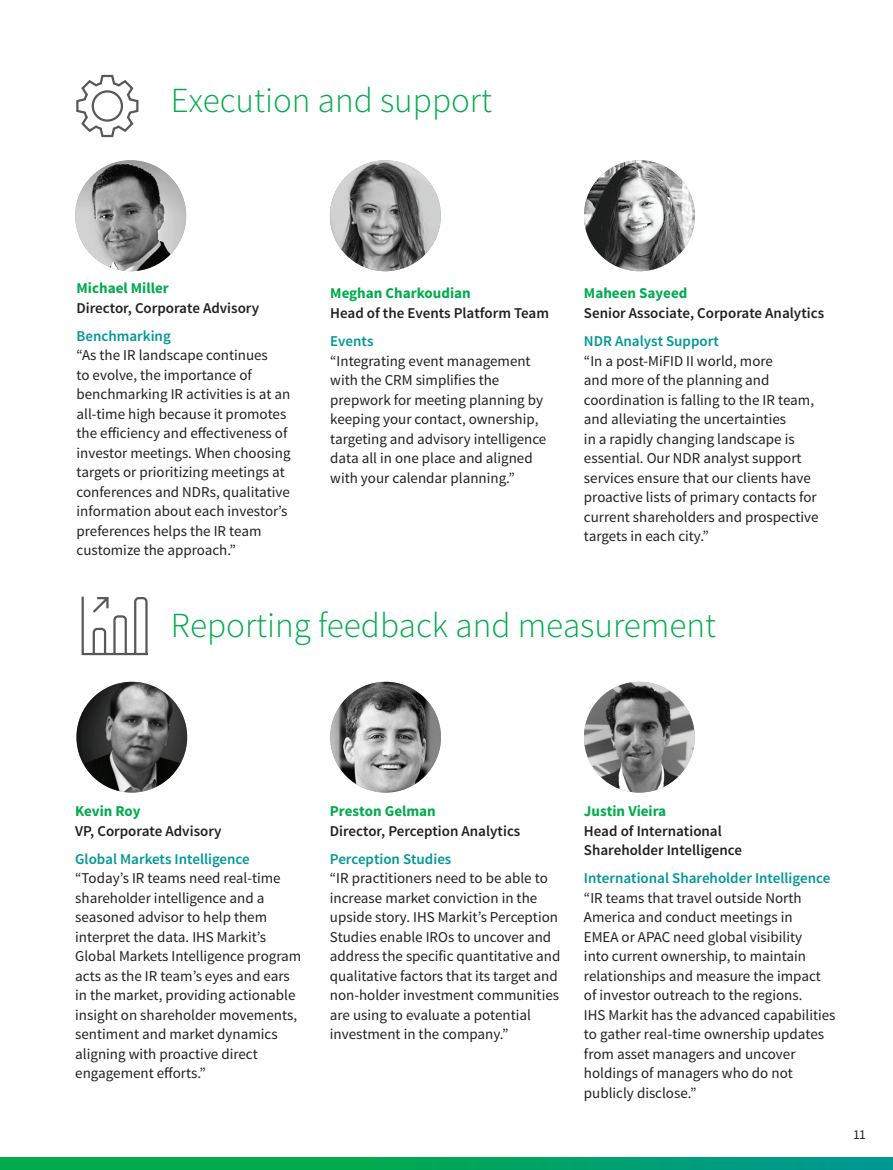
<style>
.page{position:relative;width:893px;height:1170px;background:#fff}
.page>*{position:absolute;margin:0;border:0;box-sizing:border-box;transform-origin:0 0}
.t1{font:300 35.1px "Source Sans Pro";color:#00ab4d}
.t2{font:15px/19.5px "Source Sans Pro";color:#231f20}
.t3{font:600 15px/19.5px "Source Sans Pro";color:#231f20}
.t4{font:600 15px "Source Sans Pro";color:#009696}
.t5{font:700 15px "Source Sans Pro";color:#00ab4d}
.t6{font:13.5px "Source Sans Pro";color:#231f20}
</style>
<div class="page">
<svg style="left:0;top:1157px;width:893px;height:12px;background:#00a462"></svg>
<img style="left:75px;top:160px;width:111px;height:111px;border-radius:55px">
<img style="left:330px;top:160px;width:111px;height:111px;border-radius:55px">
<img style="left:584px;top:160px;width:111px;height:111px;border-radius:55px">
<img style="left:76px;top:681px;width:111px;height:111px;border-radius:55px">
<img style="left:330px;top:681px;width:111px;height:111px;border-radius:55px">
<img style="left:584px;top:681px;width:111px;height:111px;border-radius:55px">
<svg style="left:76px;top:74px;width:63px;height:64px"></svg>
<svg style="left:81px;top:596px;width:67px;height:60px"></svg>
<h1 class="t1" style="left:171px;top:79px;width:323px">Execution and support</h1>
<p class="t5" style="left:77px;top:278px;width:94px">Michael Miller</p>
<p class="t3" style="left:77px;top:298px;width:184px">Director, Corporate Advisory</p>
<p class="t4" style="left:77px;top:326px;width:96px">Benchmarking</p>
<p class="t2" style="left:77px;top:346px;width:216px">“As the IR landscape continues<br>to evolve, the importance of benchmarking IR activities is at an all-time high because it promotes the efficiency and effectiveness of investor meetings. When choosing targets or prioritizing meetings at conferences and NDRs, qualitative information about each investor’s preferences helps the IR team customize the approach.”</p>
<p class="t5" style="left:330px;top:284px;width:142px">Meghan Charkoudian</p>
<p class="t3" style="left:330px;top:303px;width:220px">Head of the Events Platform Team</p>
<p class="t4" style="left:330px;top:331px;width:45px">Events</p>
<p class="t2" style="left:330px;top:351px;width:218px">“Integrating event management with the CRM simplifies the prepwork for meeting planning by keeping your contact, ownership, targeting and advisory intelligence data all in one place and aligned with your calendar planning.”</p>
<p class="t5" style="left:584px;top:284px;width:105px">Maheen Sayeed</p>
<p class="t3" style="left:584px;top:303px;width:242px">Senior Associate, Corporate Analytics</p>
<p class="t4" style="left:584px;top:331px;width:136px">NDR Analyst Support</p>
<p class="t2" style="left:584px;top:351px;width:236px">“In a post-MiFID II world, more<br>and more of the planning and coordination is falling to the IR team, and alleviating the uncertainties<br>in a rapidly changing landscape is essential. Our NDR analyst support services ensure that our clients have proactive lists of primary contacts for current shareholders and prospective targets in each city.”</p>
<h1 class="t1" style="left:171px;top:603px;width:547px">Reporting feedback and measurement</h1>
<p class="t5" style="left:75px;top:801px;width:67px">Kevin Roy</p>
<p class="t3" style="left:75px;top:821px;width:148px">VP, Corporate Advisory</p>
<p class="t4" style="left:75px;top:849px;width:176px">Global Markets Intelligence</p>
<p class="t2" style="left:75px;top:868px;width:228px">“Today’s IR teams need real-time shareholder intelligence and a seasoned advisor to help them interpret the data. IHS Markit’s<br>Global Markets Intelligence program acts as the IR team’s eyes and ears in the market, providing actionable insight on shareholder movements, sentiment and market dynamics aligning with proactive direct engagement efforts.”</p>
<p class="t5" style="left:330px;top:801px;width:107px">Preston Gelman</p>
<p class="t3" style="left:330px;top:821px;width:192px">Director, Perception Analytics</p>
<p class="t4" style="left:330px;top:849px;width:123px">Perception Studies</p>
<p class="t2" style="left:330px;top:868px;width:232px">“IR practitioners need to be able to increase market conviction in the upside story. IHS Markit’s Perception Studies enable IROs to uncover and address the specific quantitative and qualitative factors that its target and non-holder investment communities are using to evaluate a potential investment in the company.”</p>
<p class="t5" style="left:584px;top:801px;width:84px">Justin Vieira</p>
<p class="t3" style="left:584px;top:821px;width:160px">Head of International<br>Shareholder Intelligence</p>
<p class="t4" style="left:584px;top:868px;width:248px">International Shareholder Intelligence</p>
<p class="t2" style="left:584px;top:888px;width:253px">“IR teams that travel outside North America and conduct meetings in<br>EMEA or APAC need global visibility<br>into current ownership, to maintain relationships and measure the impact of investor outreach to the regions.<br>IHS Markit has the advanced capabilities to gather real-time ownership updates from asset managers and uncover holdings of managers who do not publicly disclose.”</p>
<p class="t6" style="left:853px;top:1125px;width:14px">11</p>
</div>
